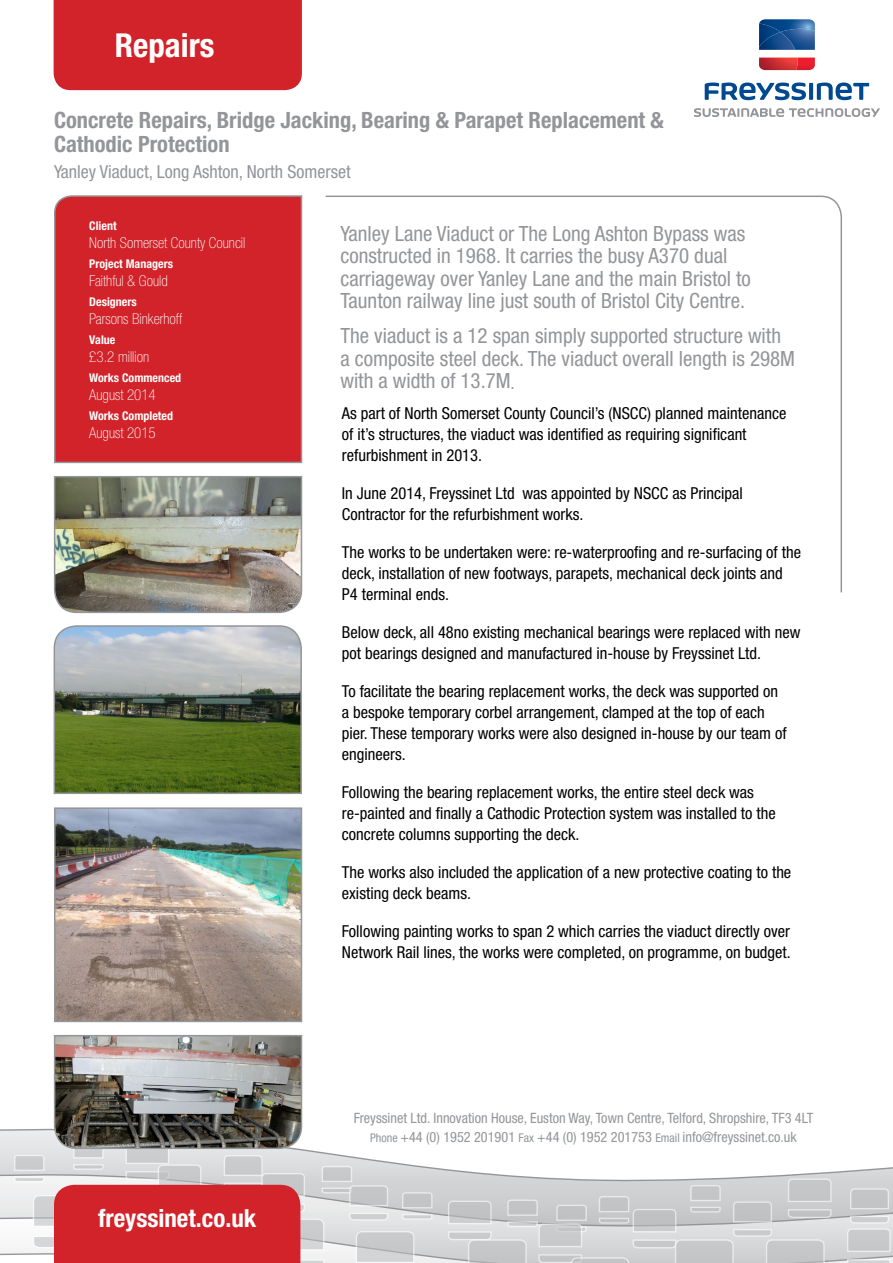
<style>
.page{position:relative;width:893px;height:1263px;background:#fff}
.page>*{position:absolute;margin:0;border:0;box-sizing:border-box;transform-origin:0 0}
.t1{font:700 condensed 33px "Helvetica Neue LT Std";color:#fff}
.t2{font:700 condensed 24.9px "Helvetica Neue LT Std";color:#fff}
.t3{font:700 condensed 22.5px/24px "Helvetica Neue LT Std";color:#939598}
.t4{font:condensed 21px/22.5px "Helvetica Neue LT Std";color:#939598}
.t5{font:condensed 18px "Helvetica Neue LT Std";color:#939598}
.t6{font:condensed 16.5px/21px "Helvetica Neue LT Std";color:#000}
.t7{font:100 condensed 15px "Helvetica Neue LT Std";color:#fff}
.t8{font:condensed 14.25px/19.4px "Helvetica Neue LT Std";color:#939598;text-align:center}
.t9{font:700 condensed 12px "Helvetica Neue LT Std";color:#fff}
.s1{font-size:18px}
.s2{font-size:12px}
</style>
<div class="page">
<svg style="left:53px;top:625px;width:249px;height:169px;background:#7b8966"></svg>
<div style="left:54px;top:0;width:248px;height:90px;background:#d2232a"></div>
<svg style="left:325px;top:195px;width:517px;height:398px"></svg>
<img style="left:53px;top:476px;width:250px;height:138px">
<div style="left:54px;top:195px;width:249px;height:269px;background:#d2232a"></div>
<svg style="left:0;top:1129px;width:893px;height:101px"></svg>
<svg style="left:846px;top:1187px;width:45px;height:76px;background:#ced0d1"></svg>
<svg style="left:447px;top:1178px;width:385px;height:85px;background:#cdcfd0"></svg>
<img style="left:54px;top:807px;width:249px;height:216px">
<svg style="left:13px;top:1035px;width:420px;height:228px"></svg>
<svg style="left:705px;top:83px;width:101px;height:17px"></svg>
<svg style="left:809px;top:83px;width:4px;height:17px"></svg>
<svg style="left:817px;top:83px;width:52px;height:17px"></svg>
<svg style="left:798px;top:58px;width:17px;height:12px"></svg>
<img style="left:759px;top:58px;width:39px;height:12px">
<svg style="left:759px;top:19px;width:56px;height:31px"></svg>
<img style="left:759px;top:32px;width:36px;height:18px">
<svg style="left:694px;top:108px;width:186px;height:9px"></svg>
<h1 class="t1" style="left:115px;top:25px;width:101px">Repairs</h1>
<h3 class="t3" style="left:54px;top:107px;width:611px">Concrete Repairs, Bridge Jacking, Bearing &amp; Parapet Replacement &amp;<br>Cathodic Protection</h3>
<p class="t5" style="left:54px;top:161px;width:298px">Yanley Viaduct, Long Ashton, North Somerset</p>
<p class="t9" style="left:89px;top:218px;width:29px">Client</p>
<p class="t7" style="left:89px;top:234px;width:158px">North Somerset County Council</p>
<p class="t9" style="left:89px;top:256px;width:85px">Project Managers</p>
<p class="t7" style="left:89px;top:272px;width:80px">Faithful &amp; Gould</p>
<p class="t9" style="left:89px;top:294px;width:49px">Designers</p>
<p class="t7" style="left:89px;top:310px;width:94px">Parsons Binkerhoff</p>
<p class="t9" style="left:89px;top:333px;width:28px">Value</p>
<p class="t7" style="left:89px;top:348px;width:61px">£3.2 million</p>
<p class="t9" style="left:89px;top:371px;width:93px">Works Commenced</p>
<p class="t7" style="left:89px;top:386px;width:68px">August 2014</p>
<p class="t9" style="left:89px;top:409px;width:85px">Works Completed</p>
<p class="t7" style="left:89px;top:425px;width:68px">August 2015</p>
<p class="t4" style="left:340px;top:222px;width:412px">Yanley Lane Viaduct or The Long Ashton Bypass was constructed in 1968. It carries the busy A370 dual carriageway over Yanley Lane and the main Bristol to Taunton railway line just south of Bristol City Centre.</p>
<p class="t4" style="left:340px;top:325px;width:456px">The viaduct is a 12 span simply supported structure with a composite steel deck. The viaduct overall length is 298M with a width of 13.7M<span class="s1">.</span></p>
<p class="t6" style="left:342px;top:402px;width:446px">As part of North Somerset County Council’s (NSCC) planned maintenance of it’s structures, the viaduct was identified as requiring significant refurbishment in 2013.</p>
<p class="t6" style="left:342px;top:482px;width:402px">In June 2014, Freyssinet Ltd was appointed by NSCC as Principal<br>Contractor for the refurbishment works.</p>
<p class="t6" style="left:342px;top:541px;width:461px">The works to be undertaken were: re-waterproofing and re-surfacing of the deck, installation of new footways, parapets, mechanical deck joints and<br>P4 terminal ends.</p>
<p class="t6" style="left:342px;top:621px;width:460px">Below deck, all 48no existing mechanical bearings were replaced with new pot bearings designed and manufactured in-house by Freyssinet Ltd.</p>
<p class="t6" style="left:342px;top:680px;width:446px">To facilitate the bearing replacement works, the deck was supported on a bespoke temporary corbel arrangement, clamped at the top of each pier. These temporary works were also designed in-house by our team of engineers.</p>
<p class="t6" style="left:342px;top:781px;width:435px">Following the bearing replacement works, the entire steel deck was re-painted and finally a Cathodic Protection system was installed to the concrete columns supporting the deck.</p>
<p class="t6" style="left:342px;top:861px;width:451px">The works also included the application of a new protective coating to the existing deck beams.</p>
<p class="t6" style="left:342px;top:920px;width:450px">Following painting works to span 2 which carries the viaduct directly over<br>Network Rail lines, the works were completed, on programme, on budget.</p>
<h2 class="t2" style="left:98px;top:1203px;width:160px">freyssinet.co.uk</h2>
<p class="t8" style="left:354px;top:1108px;width:461px">Freyssinet Ltd. Innovation House, Euston Way, Town Centre, Telford, Shropshire, TF3 4LT<br><span class="s2">Phone</span> +44 (0) 1952 201901 <span class="s2">Fax</span> +44 (0) 1952 201753 <span class="s2">Email</span> info@freyssinet.co.uk</p>
</div>
